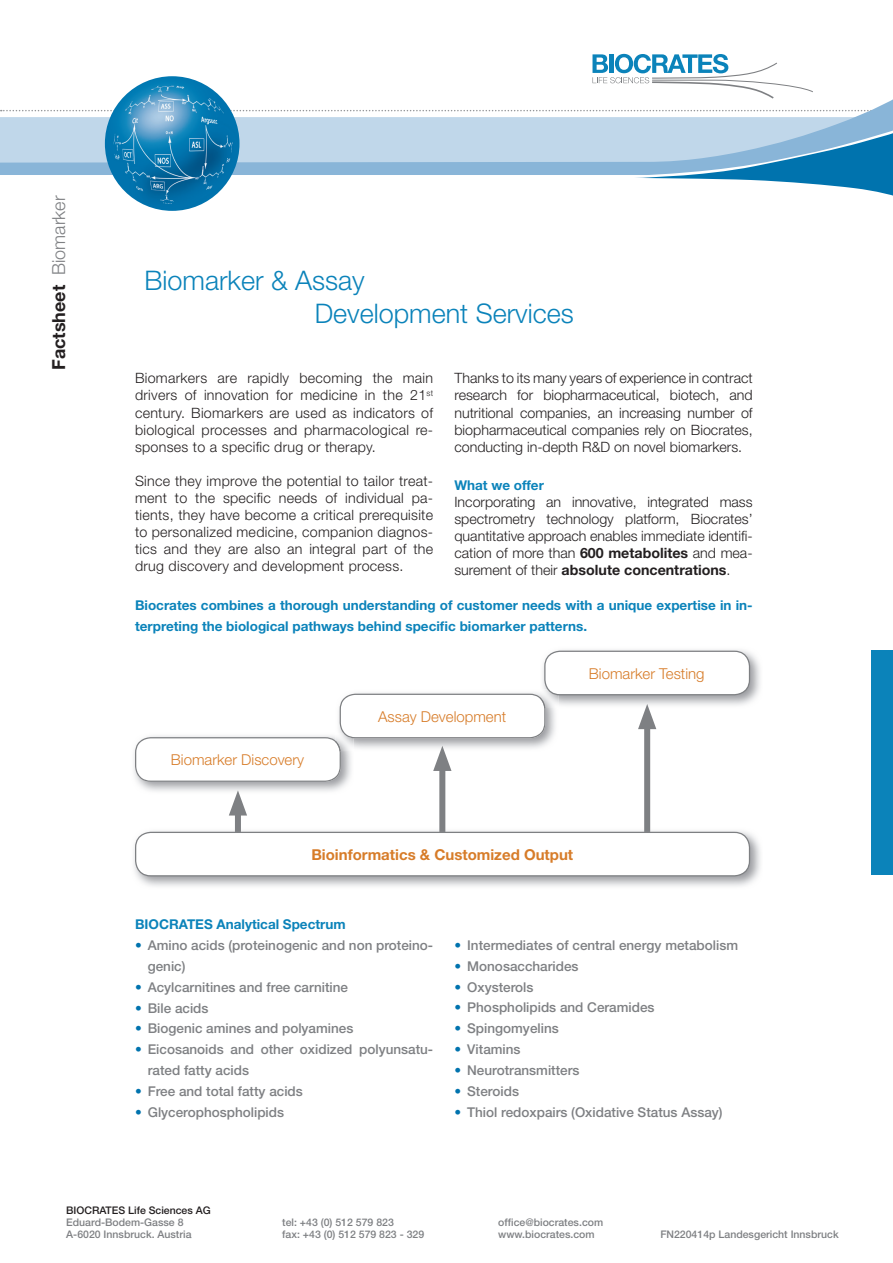
<style>
.page{position:relative;width:893px;height:1263px;background:#fff}
.page>*{position:absolute;margin:0;border:0;box-sizing:border-box;transform-origin:0 0}
.t1{font:300 27px/32.4px "Helvetica Neue LT";color:#0b83ba}
.t2{font:700 18px "Helvetica Neue LT";color:#231f20}
.t3{font:300 15px "Helvetica Neue LT";color:#d77c29}
.t4{font:700 15px "Helvetica Neue LT";color:#d77c29}
.t5{font:300 14.25px/17.1px "Helvetica Neue LT";color:#231f20;text-align:justify}
.t6{font:500 13.5px/20.9px "Helvetica Neue LT";color:#7e8083}
.t7{font:700 13.5px/20.9px "Helvetica Neue LT";color:#0b83ba}
.t8{font:500 10.5px "Helvetica Neue LT";color:#7e8083}
.t9{font:500 10.5px "Helvetica Neue LT";color:#231f20}
.s1{font-weight:300;color:#7e8083}
.s2{font-weight:700}
.s3{color:#0073ae}
</style>
<div class="page">
<svg style="left:592px;top:54px;width:221px;height:45px"></svg>
<div style="left:871px;top:651px;width:22px;height:224px;background:#0b83ba"></div>
<svg style="left:0;top:99px;width:893px;height:18px"></svg>
<svg style="left:0;top:117px;width:893px;height:79px"></svg>
<img style="left:105px;top:76px;width:134px;height:135px;border-radius:67px">
<img style="left:353px;top:693px;width:202px;height:52px">
<img style="left:134px;top:827px;width:627px;height:60px">
<div style="left:136px;top:832px;width:613px;height:44px;background:#fff;border-radius:15px"></div>
<div style="left:135px;top:832px;width:615px;height:44px;border:1px solid #7e8083;border-radius:15px"></div>
<img style="left:543px;top:650px;width:217px;height:56px">
<img style="left:540px;top:689px;width:18px;height:19px">
<div style="left:545px;top:651px;width:204px;height:44px;background:#fff;border-radius:15px"></div>
<div style="left:544px;top:651px;width:206px;height:44px;border:1px solid #7e8083;border-radius:15px"></div>
<div style="left:235px;top:805px;width:6px;height:27px;background:#7e8083"></div>
<svg style="left:229px;top:790px;width:18px;height:25px"></svg>
<div style="left:439px;top:760px;width:6px;height:72px;background:#7e8083"></div>
<svg style="left:135px;top:694px;width:410px;height:88px"></svg>
<div style="left:644px;top:719px;width:6px;height:113px;background:#7e8083"></div>
<svg style="left:638px;top:704px;width:18px;height:25px"></svg>
<p class="t2" style="left:48px;top:370px;width:176px;rotate:-90deg">Factsheet <span class="s1">Biomarker</span></p>
<h1 class="t1" style="left:315px;top:264px;width:261px;text-indent:-170px">Biomarker &amp; Assay<br>Development Services</h1>
<p class="t5" style="left:135px;top:369px;width:300px">Biomarkers are rapidly becoming the main drivers of innovation for medicine in the 21<sup>st </sup>century. Biomarkers are used as indicators of biological processes and pharmacological re&shy;sponses to a specific drug or therapy.</p>
<p class="t5" style="left:135px;top:472px;width:300px">Since they improve the potential to tailor treat&shy;ment to the specific needs of individual pa&shy;tients, they have become a critical prerequisite to personalized medicine, companion diagnos&shy;tics and they are also an integral part of the drug discovery and development process.</p>
<p class="t5" style="left:454px;top:369px;width:300px">Thanks to its many years of experience in contract research for biopharmaceutical, biotech, and nutritional companies, an increasing number of biopharmaceutical companies rely on Biocrates, conducting in-depth R&amp;D on novel biomarkers.</p>
<p class="t7" style="left:454px;top:474px;width:91px">What we offer</p>
<p class="t5" style="left:454px;top:493px;width:300px">Incorporating an innovative, integrated mass spectrometry technology platform, Biocrates’ quantitative approach enables immediate identifi&shy;cation of more than <span class="s2">600 metabolites</span> and mea&shy;surement of their <span class="s2">absolute concentrations</span>.</p>
<p class="t7" style="left:135px;top:594px;width:619px">Biocrates combines a thorough understanding of customer needs with a unique expertise in in&shy;terpreting the biological pathways behind specific biomarker patterns.</p>
<p class="t3" style="left:171px;top:751px;width:135px">Biomarker Discovery</p>
<p class="t3" style="left:378px;top:707px;width:130px">Assay Development</p>
<p class="t3" style="left:589px;top:664px;width:117px">Biomarker Testing</p>
<p class="t4" style="left:311px;top:845px;width:263px">Bioinformatics &amp; Customized Output</p>
<p class="t7" style="left:135px;top:914px;width:212px">BIOCRATES Analytical Spectrum</p>
<p class="t6" style="left:148px;top:935px;width:287px;text-indent:-13px"><span class="s3">•</span> Amino acids (proteinogenic and non proteino&shy;genic)</p>
<p class="t6" style="left:135px;top:976px;width:215px"><span class="s3">•</span> Acylcarnitines and free carnitine</p>
<p class="t6" style="left:135px;top:997px;width:75px"><span class="s3">•</span> Bile acids</p>
<p class="t6" style="left:135px;top:1018px;width:220px"><span class="s3">•</span> Biogenic amines and polyamines</p>
<p class="t6" style="left:148px;top:1039px;width:287px;text-indent:-13px"><span class="s3">•</span> Eicosanoids and other oxidized polyunsatu&shy;rated fatty acids</p>
<p class="t6" style="left:135px;top:1080px;width:169px"><span class="s3">•</span> Free and total fatty acids</p>
<p class="t6" style="left:135px;top:1101px;width:151px"><span class="s3">•</span> Glycerophospholipids</p>
<p class="t6" style="left:454px;top:934px;width:285px"><span class="s3">•</span> Intermediates of central energy metabolism</p>
<p class="t6" style="left:454px;top:955px;width:126px"><span class="s3">•</span> Monosaccharides</p>
<p class="t6" style="left:454px;top:976px;width:81px"><span class="s3">•</span> Oxysterols</p>
<p class="t6" style="left:454px;top:997px;width:202px"><span class="s3">•</span> Phospholipids and Ceramides</p>
<p class="t6" style="left:454px;top:1018px;width:106px"><span class="s3">•</span> Spingomyelins</p>
<p class="t6" style="left:454px;top:1039px;width:68px"><span class="s3">•</span> Vitamins</p>
<p class="t6" style="left:454px;top:1060px;width:127px"><span class="s3">•</span> Neurotransmitters</p>
<p class="t6" style="left:454px;top:1080px;width:66px"><span class="s3">•</span> Steroids</p>
<p class="t6" style="left:454px;top:1101px;width:270px"><span class="s3">•</span> Thiol redoxpairs (Oxidative Status Assay)</p>
<p class="t9" style="left:66px;top:1204px;width:146px">BIOCRATES Life Sciences AG</p>
<p class="t8" style="left:66px;top:1216px;width:119px">Eduard-Bodem-Gasse 8</p>
<p class="t8" style="left:282px;top:1216px;width:113px">tel: +43 (0) 512 579 823</p>
<p class="t8" style="left:498px;top:1216px;width:106px">office@biocrates.com</p>
<p class="t8" style="left:66px;top:1228px;width:127px">A-6020 Innsbruck. Austria</p>
<p class="t8" style="left:282px;top:1228px;width:143px">fax: +43 (0) 512 579 823 - 329</p>
<p class="t8" style="left:498px;top:1228px;width:98px">www.biocrates.com</p>
<p class="t8" style="left:660px;top:1228px;width:180px">FN220414p Landesgericht Innsbruck</p>
</div>
